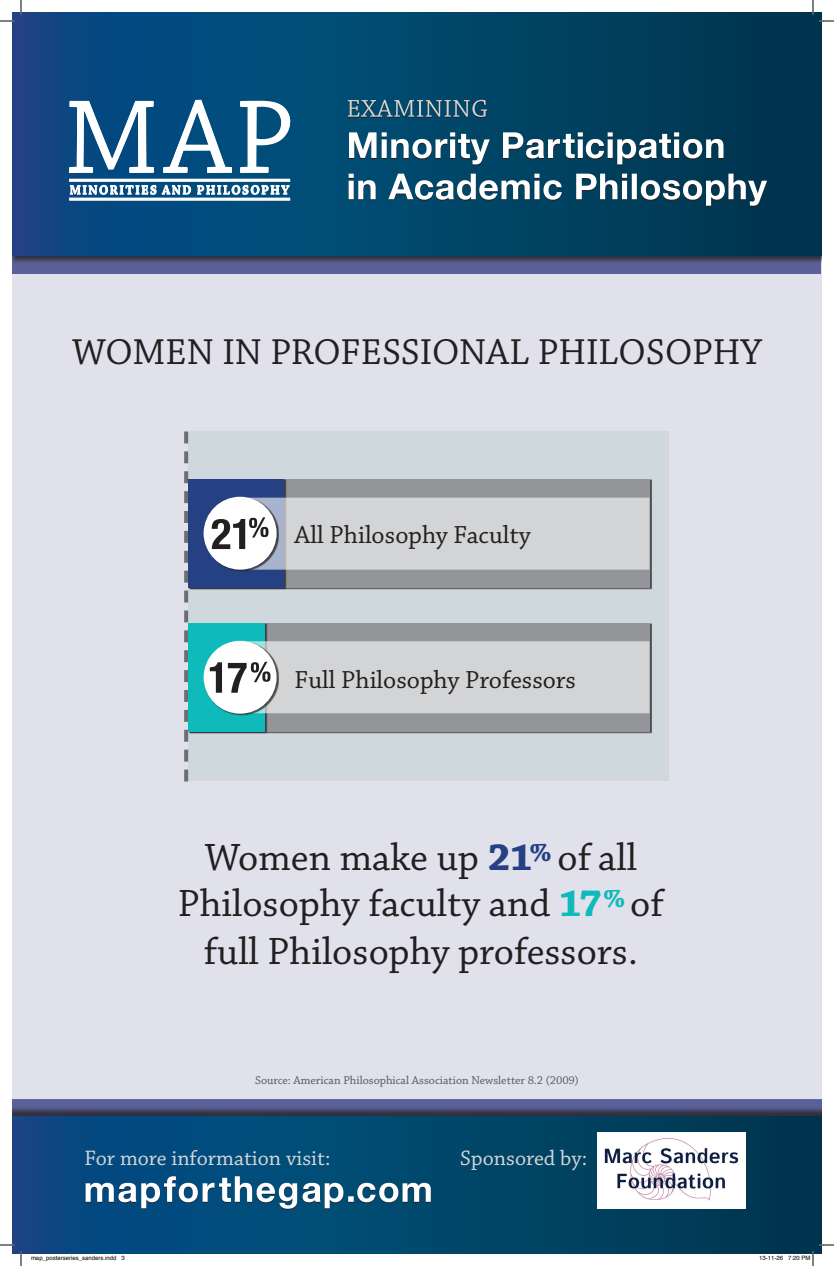
<style>
.page{position:relative;width:834px;height:1266px;background:#fff}
.page>*{position:absolute;margin:0;border:0;box-sizing:border-box;transform-origin:0 0}
.t1{font:40px/48px "Chaparral Pro";color:#231f20;text-align:center}
.Poster_title{font:38px "Chaparral Pro";color:#231f20}
.General{font:26px "Chaparral Pro";color:#231f20}
.t2{font:22px "Chaparral Pro";color:#d4d5d7}
.Sources{font:12px "Chaparral Pro";color:#57585a}
.t3{font:6px "Helvetica";color:#000}
.s1{font-weight:700;color:#264183}
.s2{font-weight:700;color:#0fbaba}
</style>
<div class="page">
<div style="left:12px;top:12px;width:810px;height:1232px;background:#e1e1ec"></div>
<div style="left:12px;top:1100px;width:810px;height:123px;background:#5a6198"></div>
<div style="left:12px;top:1107px;width:810px;height:147px;background:#231f20;opacity:.75"></div>
<svg style="left:12px;top:1116px;width:810px;height:138px;background:#02456c"></svg>
<div style="left:12px;top:51px;width:810px;height:223px;background:#5a6198"></div>
<div style="left:12px;top:12px;width:810px;height:252px;background:#231f20;opacity:.75"></div>
<svg style="left:12px;top:12px;width:810px;height:244px;background:#03436a"></svg>
<svg style="left:86px;top:1176px;width:345px;height:34px;background:#4d7e9d"></svg>
<svg style="left:349px;top:174px;width:418px;height:33px;background:#507a8e"></svg>
<svg style="left:349px;top:132px;width:374px;height:33px;background:#557e92"></svg>
<svg style="left:348px;top:100px;width:139px;height:18px;background:#3e6b81"></svg>
<hr style="left:69px;top:180px;width:221px;height:2px;background:#fff">
<hr style="left:69px;top:198px;width:221px;height:3px;background:#fff">
<svg style="left:69px;top:101px;width:85px;height:72px;background:#648eb0"></svg>
<svg style="left:163px;top:100px;width:69px;height:73px;background:#4b80a4"></svg>
<svg style="left:240px;top:101px;width:50px;height:72px;background:#6291ad"></svg>
<svg style="left:70px;top:185px;width:121px;height:10px"></svg>
<svg style="left:197px;top:185px;width:93px;height:10px"></svg>
<hr style="left:69px;top:179px;width:221px;height:2px;background:#fff">
<div style="left:597px;top:1133px;width:148px;height:76px;background:#fff"></div>
<img style="left:604px;top:1138px;width:135px;height:63px">
<div style="left:188px;top:432px;width:480px;height:350px;background:#cfd8dd"></div>
<svg style="left:184px;top:432px;width:4px;height:350px"></svg>
<div style="left:188px;top:623px;width:462px;height:109px;background:#939598"></div>
<div style="left:189px;top:623px;width:78px;height:110px;background:#231f20;opacity:.75"></div>
<div style="left:188px;top:623px;width:76px;height:109px;background:#0fbaba"></div>
<div style="left:205px;top:641px;width:74px;height:74px;background:#231f20;opacity:.75"></div>
<svg style="left:204px;top:641px;width:446px;height:72px;background:#cfd3d4"></svg>
<div style="left:188px;top:479px;width:462px;height:109px;background:#939598"></div>
<div style="left:189px;top:480px;width:97px;height:110px;background:#3c3a3c"></div>
<div style="left:188px;top:479px;width:96px;height:109px;background:#264183"></div>
<div style="left:205px;top:497px;width:74px;height:74px;background:#231f20;opacity:.75"></div>
<svg style="left:204px;top:498px;width:446px;height:72px;background:#cecfd2"></svg>
<svg style="left:0;top:0;width:22px;height:22px"></svg>
<svg style="left:0;top:1244px;width:22px;height:22px"></svg>
<svg style="left:812px;top:0;width:22px;height:22px"></svg>
<svg style="left:759px;top:1244px;width:75px;height:22px"></svg>
<p class="Poster_title" style="left:72px;top:331px;width:691px">WOMEN IN PROFESSIONAL PHILOSOPHY</p>
<p class="General" style="left:295px;top:520px;width:238px">All Philosophy Faculty</p>
<p class="General" style="left:295px;top:665px;width:283px">Full Philosophy Professors</p>
<p class="t1" style="left:205px;top:835px;width:434px">Women make up <span class="s1">21</span><sup>%</sup> of all</p>
<p class="t1" style="left:178px;top:881px;width:488px">Philosophy faculty and <span class="s2">17</span><sup>%</sup> of full Philosophy professors.</p>
<p class="Sources" style="left:255px;top:1073px;width:325px">Source: American Philosophical Association Newsletter 8.2 (2009)</p>
<p class="t2" style="left:85px;top:1146px;width:247px">For more information visit:</p>
<p class="t2" style="left:460px;top:1146px;width:129px">Sponsored by:</p>
<p class="t3" style="left:31px;top:1253px;width:95px">map_posterseries_sanders.indd 3</p>
<p class="t3" style="left:759px;top:1253px;width:53px">13-11-26 7:20 PM</p>
</div>
